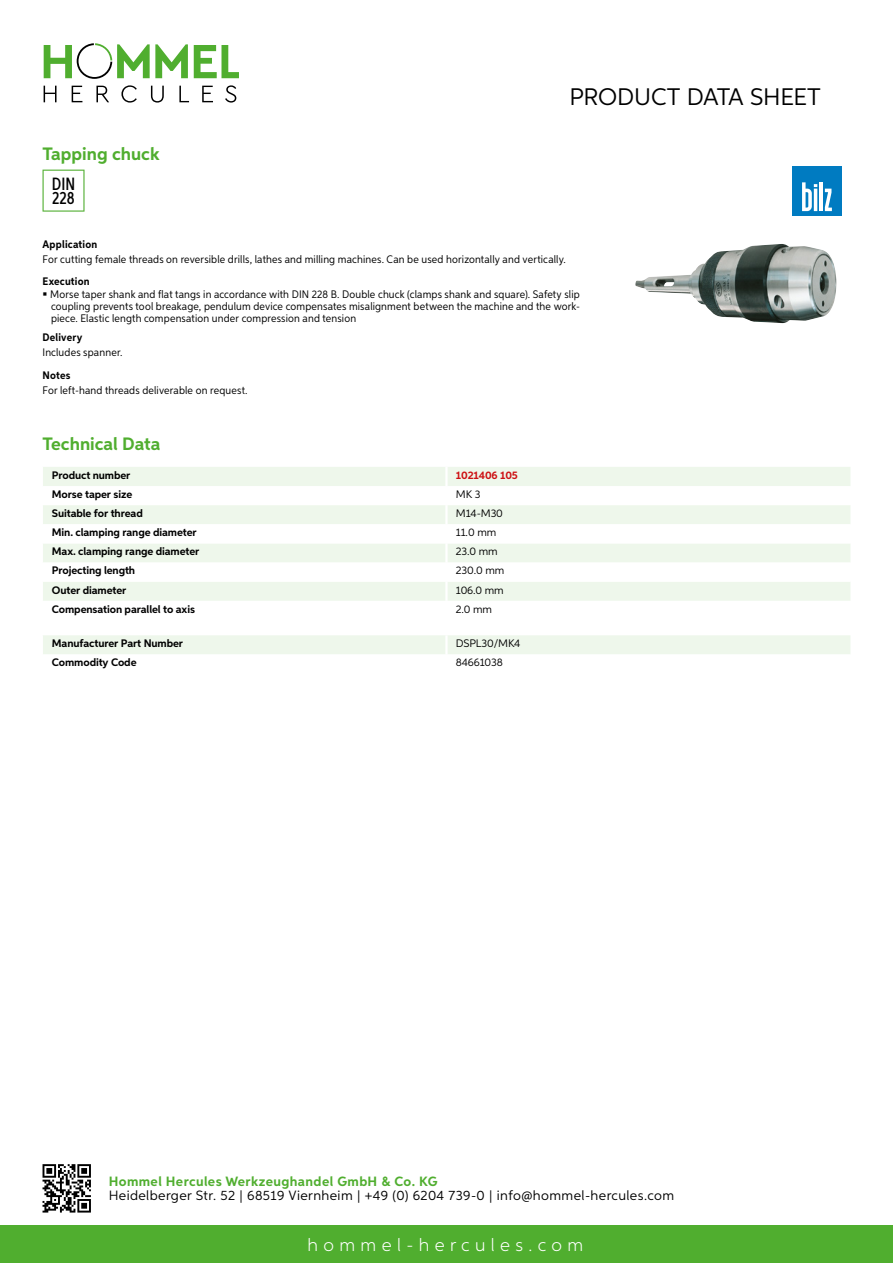
<style>
.page{position:relative;width:893px;height:1263px;background:#fff}
.page>*{position:absolute;margin:0;border:0;box-sizing:border-box;transform-origin:0 0}
.t1{font:24px "Aspira";letter-spacing:-.01em;color:#000}
.t2{font:700 18px "Aspira";color:#50ae2f}
.t3{font:300 18px "Aspira";letter-spacing:.3em;color:#fff}
.t4{font:500 17.85px/14.9px "Aspira XX Nar";color:#000}
.t5{font:13.5px "Aspira";letter-spacing:.03em;color:#000}
.t6{font:700 13.5px "Aspira";letter-spacing:.03em;color:#50ae2f}
.t7{font:10.95px/12px "Aspira Nar";letter-spacing:.015em;color:#000;text-align:justify}
.t8{font:700 10.95px "Aspira";letter-spacing:-.01em;color:#000}
.t9{font:10.95px "Aspira";letter-spacing:-.01em;color:#000}
.t10{font:700 10.95px "Aspira Nar";letter-spacing:.015em;color:#000}
.t11{font:700 10.95px "Aspira";letter-spacing:-.01em;color:#cd1013}
</style>
<div class="page">
<div style="left:0;top:1226px;width:893px;height:37px;background:#50ae2f"></div>
<svg style="left:43px;top:1164px;width:48px;height:48px"></svg>
<svg style="left:194px;top:45px;width:45px;height:33px"></svg>
<svg style="left:44px;top:43px;width:144px;height:36px"></svg>
<svg style="left:44px;top:86px;width:13px;height:16px"></svg>
<svg style="left:72px;top:86px;width:10px;height:16px"></svg>
<svg style="left:96px;top:86px;width:13px;height:16px"></svg>
<svg style="left:121px;top:85px;width:16px;height:18px"></svg>
<svg style="left:151px;top:86px;width:13px;height:17px"></svg>
<svg style="left:179px;top:86px;width:10px;height:16px"></svg>
<svg style="left:202px;top:86px;width:11px;height:16px"></svg>
<svg style="left:225px;top:85px;width:11px;height:18px"></svg>
<div style="left:43px;top:467px;width:807px;height:19px;background:#eef7eb"></div>
<svg style="left:43px;top:505px;width:807px;height:96px;fill:#eef7eb"></svg>
<hr style="left:445px;top:467px;width:3px;height:19px;background:#fff">
<hr style="left:445px;top:505px;width:3px;height:19px;background:#fff">
<hr style="left:445px;top:524px;width:3px;height:19px;background:#fff">
<hr style="left:445px;top:543px;width:3px;height:19px;background:#fff">
<hr style="left:445px;top:562px;width:3px;height:20px;background:#fff">
<hr style="left:445px;top:582px;width:3px;height:19px;background:#fff">
<div style="left:43px;top:635px;width:807px;height:19px;background:#eef7eb"></div>
<svg style="left:43px;top:170px;width:42px;height:42px"></svg>
<img style="left:635px;top:244px;width:202px;height:79px">
<div style="left:792px;top:166px;width:50px;height:50px;background:#007bc1"></div>
<svg style="left:825px;top:189px;width:7px;height:22px"></svg>
<hr style="left:819px;top:182px;width:4px;height:29px;background:#fff">
<svg style="left:802px;top:182px;width:15px;height:29px"></svg>
<h2 class="t2" style="left:43px;top:142px;width:119px">Tapping chuck</h2>
<h3 class="t4" style="left:52px;top:176px;width:25px">DIN<br>228</h3>
<h1 class="t1" style="left:569px;top:82px;width:253px">Product data sh eet</h1>
<p class="t10" style="left:43px;top:237px;width:56px">Application</p>
<p class="t7" style="left:43px;top:253px;width:525px">For cutting female threads on reversible drills, lathes and milling machines. Can be used horizontally and vertically.</p>
<p class="t10" style="left:43px;top:274px;width:49px">Execution</p>
<p class="t7" style="left:50px;top:288px;width:531px">Morse taper shank and flat tangs in accordance with DIN 228 B. Double chuck (clamps shank and square). Safety slip coupling prevents tool breakage, pendulum device compensates misalignment between the machine and the work&shy;piece. Elastic length compensation under compression and tension</p>
<p class="t10" style="left:43px;top:330px;width:41px">Delivery</p>
<p class="t7" style="left:43px;top:346px;width:81px">Includes spanner.</p>
<p class="t10" style="left:43px;top:369px;width:29px">Notes</p>
<p class="t7" style="left:43px;top:384px;width:206px">For left-hand threads deliverable on request.</p>
<h2 class="t2" style="left:43px;top:433px;width:120px">Technical Data</h2>
<p class="t8" style="left:52px;top:468px;width:80px">Product number</p>
<p class="t11" style="left:456px;top:468px;width:64px">1021406 105</p>
<p class="t8" style="left:52px;top:487px;width:82px">Morse taper size</p>
<p class="t9" style="left:456px;top:487px;width:26px">MK 3</p>
<p class="t8" style="left:52px;top:507px;width:92px">Suitable for thread</p>
<p class="t9" style="left:456px;top:507px;width:49px">M14-M30</p>
<p class="t8" style="left:52px;top:526px;width:146px">Min. clamping range diameter</p>
<p class="t9" style="left:456px;top:526px;width:42px">11.0 mm</p>
<p class="t8" style="left:52px;top:545px;width:149px">Max. clamping range diameter</p>
<p class="t9" style="left:456px;top:545px;width:43px">23.0 mm</p>
<p class="t8" style="left:52px;top:564px;width:85px">Projecting length</p>
<p class="t9" style="left:456px;top:564px;width:50px">230.0 mm</p>
<p class="t8" style="left:52px;top:583px;width:76px">Outer diameter</p>
<p class="t9" style="left:456px;top:583px;width:49px">106.0 mm</p>
<p class="t8" style="left:52px;top:602px;width:145px">Compensation parallel to axis</p>
<p class="t9" style="left:456px;top:602px;width:38px">2.0 mm</p>
<p class="t8" style="left:52px;top:637px;width:133px">Manufacturer Part Number</p>
<p class="t9" style="left:456px;top:637px;width:66px">DSPL30/MK4</p>
<p class="t8" style="left:52px;top:656px;width:86px">Commodity Code</p>
<p class="t9" style="left:456px;top:656px;width:49px">84661038</p>
<p class="t6" style="left:109px;top:1172px;width:330px">Hommel Hercules Werkzeughandel GmbH &amp; Co. KG</p>
<p class="t5" style="left:109px;top:1187px;width:567px">Heidelberger Str. 52 | 68519 Viernheim | +49 (0) 6204 739-0 | info@hommel-hercules.com</p>
<h2 class="t3" style="left:307px;top:1234px;width:277px">hommel-hercules.com</h2>
</div>
